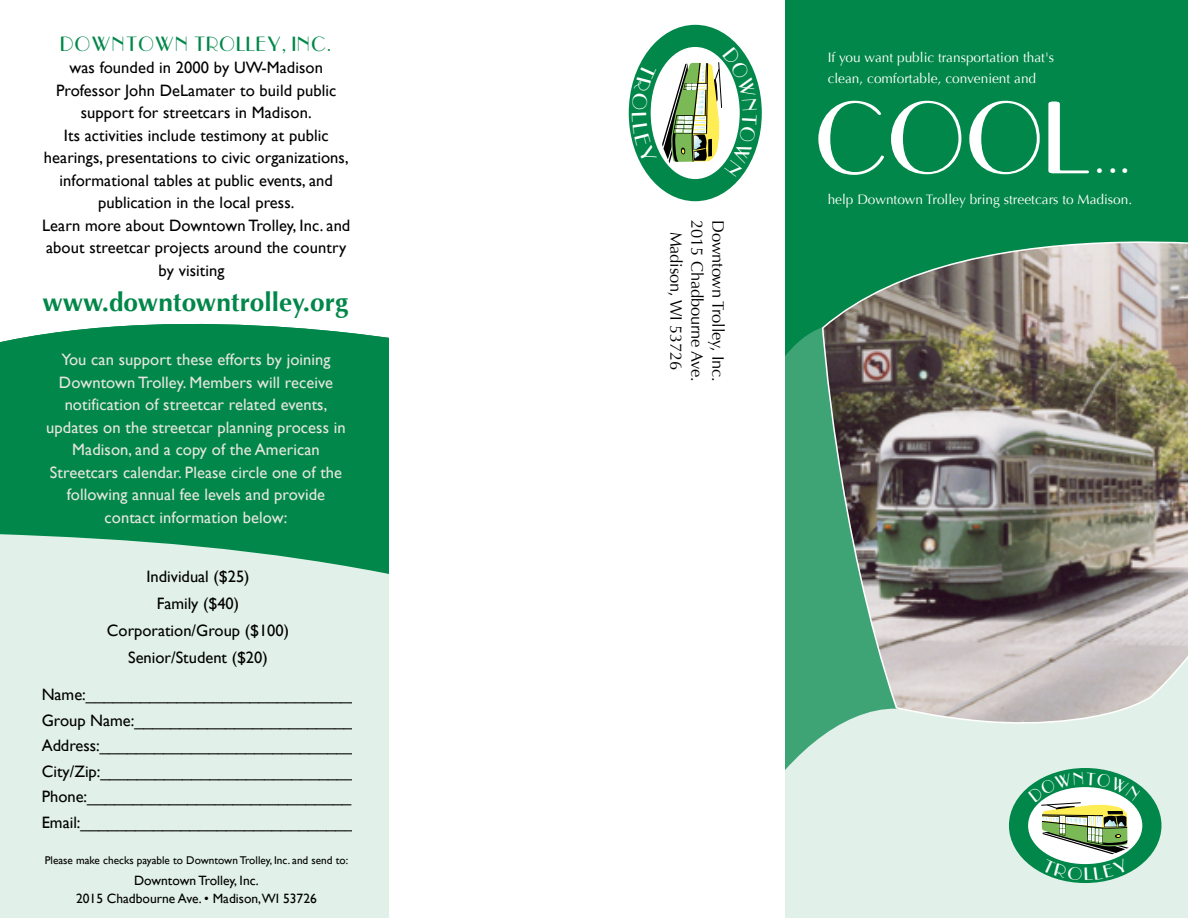
<style>
.page{position:relative;width:1188px;height:918px;background:#fff}
.page>*{position:absolute;margin:0;border:0;box-sizing:border-box;transform-origin:0 0}
.t1{font:104.55px "Parisian";color:#fff}
.t2{font:48px "Parisian";color:#fff}
.t3{font:700 26.25px "Optima";color:#018749}
.t4{font:21px "Parisian";color:#018749}
.t5{font:16.5px/22.5px "Gill Sans";letter-spacing:.005em;color:#000;text-align:center}
.t6{font:16.5px/22.5px "Gill Sans";letter-spacing:.005em;color:#e6e6df;text-align:center}
.t7{font:16.5px/21px "Optima";letter-spacing:-.01em;color:#000;text-align:center}
.t8{font:13.65px/21.3px "Optima";color:#fffffe}
.t9{font:13.5px/18px "Gill Sans";color:#000;text-align:center}
.t10{font:11.25px "Gill Sans";color:#000}
</style>
<div class="page">
<div style="left:785px;top:0;width:403px;height:918px;background:#018749"></div>
<div style="left:785px;top:328px;width:36px;height:269px;background:#3ea475"></div>
<svg style="left:785px;top:597px;width:403px;height:321px;background:#d3eadf"></svg>
<div style="left:0;top:323px;width:389px;height:211px;background:#018749"></div>
<div style="left:0;top:534px;width:389px;height:384px;background:#e1f1e9"></div>
<img style="left:821px;top:241px;width:367px;height:485px">
<div style="left:352px;top:696px;width:10px;height:142px;background:#e1f1e9"></div>
<div style="left:1009px;top:768px;width:152px;height:115px;background:#018749;border-radius:50%"></div>
<div style="left:629px;top:25px;width:133px;height:176px;background:#018749;border-radius:50%"></div>
<svg style="left:1028px;top:772px;width:112px;height:108px"></svg>
<svg style="left:632px;top:47px;width:125px;height:130px"></svg>
<p class="t4" style="left:60px;top:34px;width:274px">DOWNTOWN TROLLEY, INC.</p>
<p class="t5" style="left:42px;top:56px;width:310px">was founded in 2000 by UW-Madison Professor John DeLamater to build public support for streetcars in Madison.<br>Its activities include testimony at public hearings, presentations to civic organizations, informational tables at public events, and publication in the local press.<br>Learn more about Downtown Trolley, Inc. and about streetcar projects around the country by visiting</p>
<h3 class="t3" style="left:42px;top:287px;width:307px">www.downtowntrolley.org</h3>
<p class="t6" style="left:46px;top:348px;width:301px">You can support these efforts by joining Downtown Trolley. Members will receive notification of streetcar related events, updates on the streetcar planning process in Madison, and a copy of the American Streetcars calendar. Please circle one of the following annual fee levels and provide contact information below:</p>
<p class="t5" style="left:107px;top:563px;width:184px;line-height:27px">Individual ($25)<br>Family ($40)<br>Corporation/Group ($100)<br>Senior/Student ($20)</p>
<p class="t5" style="left:42px;top:682px;width:319px;line-height:25.5px;text-align:left">Name:______________________________ Group Name:________________________ Address:____________________________ City/Zip:____________________________ Phone:_____________________________ Email:______________________________</p>
<p class="t10" style="left:45px;top:853px;width:305px">Please make checks payable to DowntownTrolley, Inc. and send to:</p>
<p class="t9" style="left:76px;top:871px;width:242px">DowntownTrolley, Inc.<br>2015 Chadbourne Ave. • Madison,WI 53726</p>
<p class="t7" style="left:728px;top:220px;width:163px;rotate:90deg">Downtown Trolley, Inc.<br>2015 Chadbourne Ave.<br>Madison, WI 53726</p>
<p class="t8" style="left:828px;top:46px;width:228px">If you want public transportation that's clean, comfortable, convenient and</p>
<h1 class="t1" style="left:814px;top:88px;width:280px">COOL</h1>
<p class="t8" style="left:828px;top:189px;width:306px">help Downtown Trolley bring streetcars to Madison.</p>
<h2 class="t2" style="left:1095px;top:134px;width:39px">...</h2>
</div>
